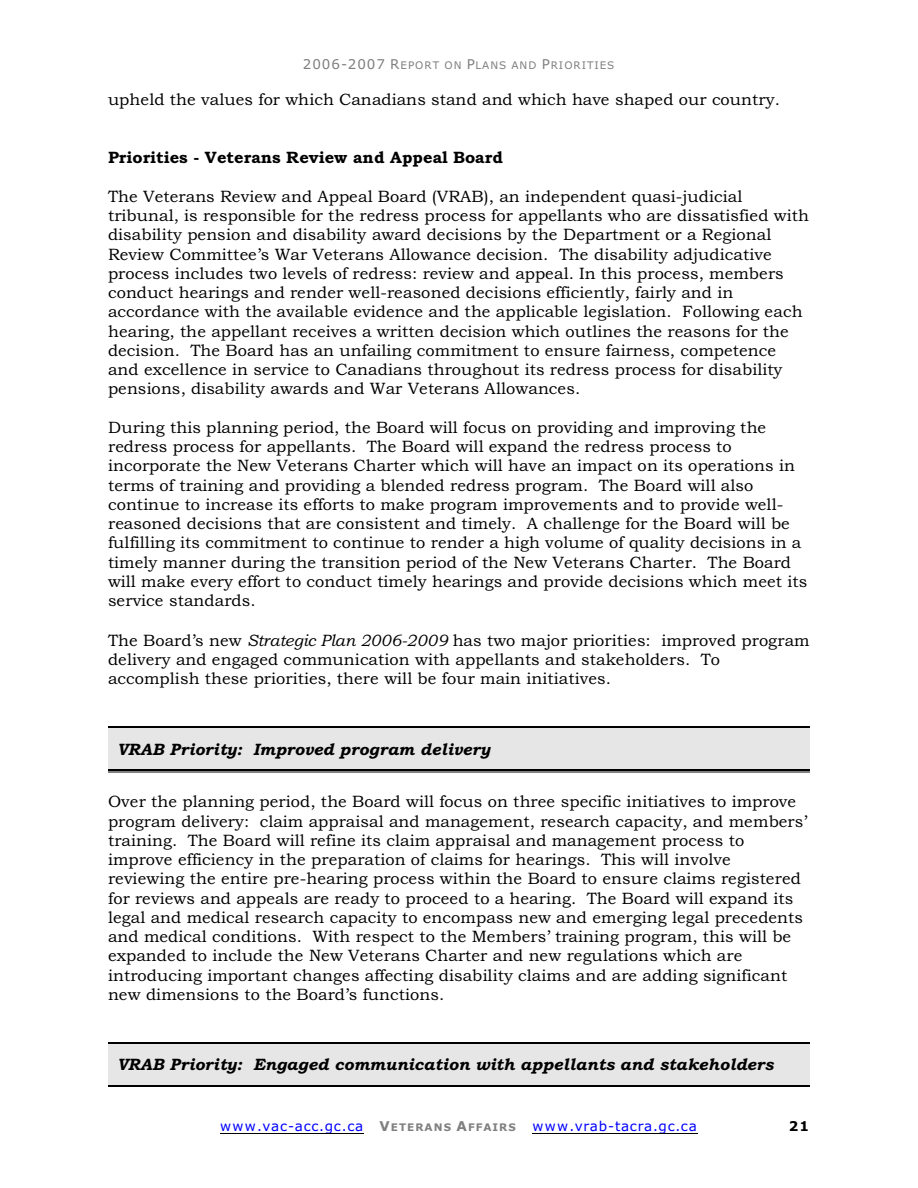
<style>
.page{position:relative;width:918px;height:1188px;background:#fff}
.page>*{position:absolute;margin:0;border:0;box-sizing:border-box;transform-origin:0 0}
.t1{font:16.5px/19.2px "Bookman Old Style";letter-spacing:.005em;color:#000}
.t2{font:italic 16.5px "Bookman Old Style";letter-spacing:.005em;color:#000}
.t3{font:13.5px "Verdana";letter-spacing:.055em;color:#00f}
.t4{font:700 13.5px "Verdana";color:#000}
.t5{font:10.5px "Verdana";letter-spacing:.095em;color:#808080}
.s1{font-size:13.5px}
.s2{font-style:italic}
.s3{font-weight:700;color:#808080}
.s4{font-weight:700;font-size:10.5px;color:#808080}
</style>
<div class="page">
<hr style="left:220px;top:1133px;width:144px;height:1px;background:#000">
<hr style="left:533px;top:1133px;width:165px;height:1px;background:#000">
<div style="left:108px;top:727px;width:702px;height:44px;background:#e6e6e6"></div>
<hr style="left:108px;top:727px;width:702px;height:1px;background:#000">
<hr style="left:108px;top:770px;width:702px;height:1px;background:#000">
<div style="left:108px;top:1042px;width:702px;height:45px;background:#e6e6e6"></div>
<hr style="left:108px;top:1042px;width:702px;height:2px;background:#000">
<hr style="left:108px;top:1086px;width:702px;height:1px;background:#000">
<hr style="left:108px;top:771px;width:702px;height:1px;background:#808080">
<p class="t5" style="left:303px;top:61px;width:313px"><span class="s1">2006-2007 R</span>EPORT ON <span class="s1">P</span>LANS AND <span class="s1">P</span>RIORITIES</p>
<p class="t1" style="left:108px;top:92px;width:674px">upheld the values for which Canadians stand and which have shaped our country.</p>
<p class="t1" style="left:108px;top:150px;width:396px">Priorities - Veterans Review and Appeal Board</p>
<p class="t1" style="left:108px;top:188px;width:703px">The Veterans Review and Appeal Board (VRAB), an independent quasi-judicial tribunal, is responsible for the redress process for appellants who are dissatisfied with disability pension and disability award decisions by the Department or a Regional Review Committee’s War Veterans Allowance decision. The disability adjudicative process includes two levels of redress: review and appeal. In this process, members conduct hearings and render well-reasoned decisions efficiently, fairly and in accordance with the available evidence and the applicable legislation. Following each hearing, the appellant receives a written decision which outlines the reasons for the decision. The Board has an unfailing commitment to ensure fairness, competence and excellence in service to Canadians throughout its redress process for disability pensions, disability awards and War Veterans Allowances.</p>
<p class="t1" style="left:108px;top:419px;width:701px">During this planning period, the Board will focus on providing and improving the redress process for appellants. The Board will expand the redress process to incorporate the New Veterans Charter which will have an impact on its operations in terms of training and providing a blended redress program. The Board will also continue to increase its efforts to make program improvements and to provide well&shy;reasoned decisions that are consistent and timely. A challenge for the Board will be fulfilling its commitment to continue to render a high volume of quality decisions in a timely manner during the transition period of the New Veterans Charter. The Board will make every effort to conduct timely hearings and provide decisions which meet its service standards.</p>
<p class="t1" style="left:108px;top:632px;width:703px">The Board’s new <span class="s2">Strategic Plan 2006-2009</span> has two major priorities: improved program delivery and engaged communication with appellants and stakeholders. To accomplish these priorities, there will be four main initiatives.</p>
<p class="t2" style="left:117px;top:743px;width:374px">VRAB Priority: Improved program delivery</p>
<p class="t1" style="left:108px;top:794px;width:701px">Over the planning period, the Board will focus on three specific initiatives to improve program delivery: claim appraisal and management, research capacity, and members’ training. The Board will refine its claim appraisal and management process to improve efficiency in the preparation of claims for hearings. This will involve reviewing the entire pre-hearing process within the Board to ensure claims registered for reviews and appeals are ready to proceed to a hearing. The Board will expand its legal and medical research capacity to encompass new and emerging legal precedents and medical conditions. With respect to the Members’ training program, this will be expanded to include the New Veterans Charter and new regulations which are introducing important changes affecting disability claims and are adding significant new dimensions to the Board’s functions.</p>
<p class="t2" style="left:117px;top:1058px;width:658px">VRAB Priority: Engaged communication with appellants and stakeholders</p>
<p class="t3" style="left:220px;top:1121px;width:478px">www.vac-acc.gc.ca <span class="s3">V</span><span class="s4">ETERANS</span> <span class="s3">A</span><span class="s4">FFAIRS</span> www.vrab-tacra.gc.ca</p>
<p class="t4" style="left:789px;top:1121px;width:22px">21</p>
</div>
